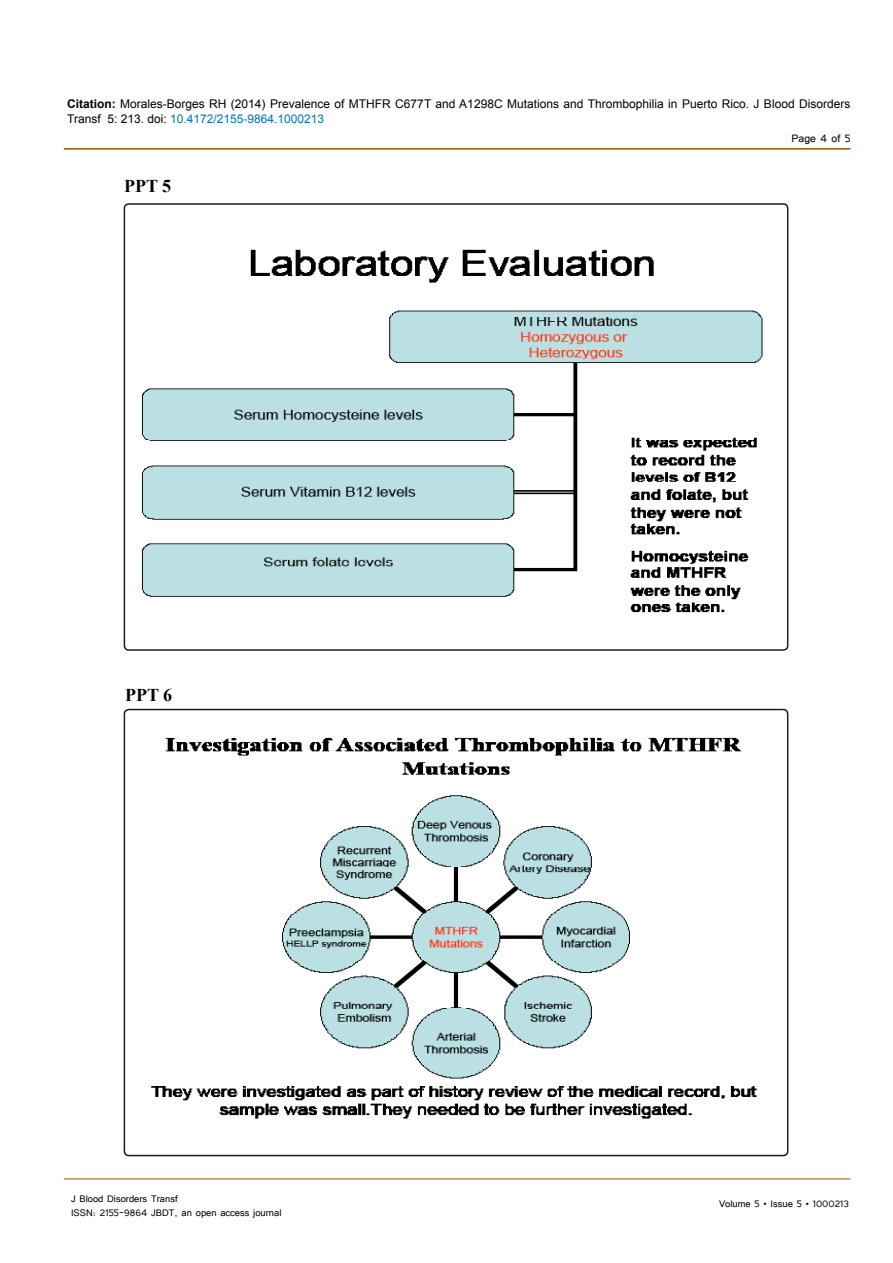
<style>
.page{position:relative;width:893px;height:1263px;background:#fff}
.page>*{position:absolute;margin:0;border:0;box-sizing:border-box;transform-origin:0 0}
.t1{font:700 18px "Times New Roman";color:#000101}
.t2{font:13.5px "Tunga";color:#000}
.t3{font:12px/15px "Arial";color:#000}
.t4{font:12px/14.4px "Tunga";color:#000}
.s1{font-weight:700}
.s2{color:#0072bc}
</style>
<div class="page">
<hr style="left:64px;top:148px;width:786px;height:2px;background:#905501">
<hr style="left:64px;top:1179px;width:786px;height:1px;background:#905501">
<img style="left:142px;top:249px;width:621px;height:364px">
<div style="left:124px;top:203px;width:664px;height:448px;border:2px solid #23181b;border-radius:4px"></div>
<div style="left:124px;top:709px;width:664px;height:447px;border:2px solid #23181b;border-radius:4px"></div>
<img style="left:151px;top:737px;width:606px;height:382px">
<p class="t3" style="left:67px;top:96px;width:785px"><span class="s1">Citation:</span> Morales-Borges RH (2014) Prevalence of MTHFR C677T and A1298C Mutations and Thrombophilia in Puerto Rico. J Blood Disorders<br>Transf 5: 213. doi: <span class="s2">10.4172/2155-9864.1000213</span></p>
<h1 class="t1" style="left:124px;top:174px;width:49px">PPT 5</h1>
<h1 class="t1" style="left:125px;top:683px;width:49px">PPT 6</h1>
<p class="t2" style="left:791px;top:129px;width:61px">Page 4 of 5</p>
<p class="t4" style="left:71px;top:1190px;width:212px">J Blood Disorders Transf<br>ISSN: 2155-9864 JBDT, an open access journal</p>
<p class="t4" style="left:719px;top:1195px;width:131px">Volume 5 • Issue 5 • 1000213</p>
</div>
